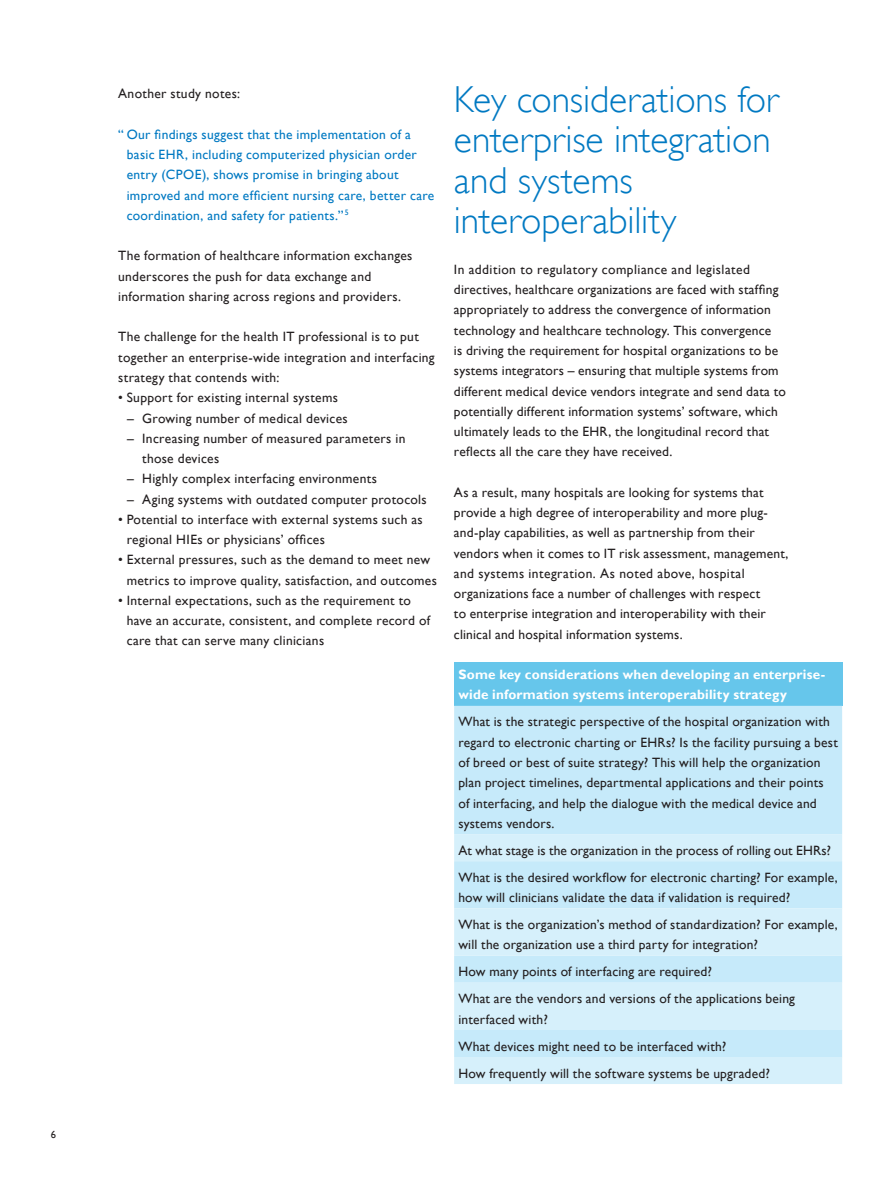
<style>
.page{position:relative;width:893px;height:1187px;background:#fff}
.page>*{position:absolute;margin:0;border:0;box-sizing:border-box;transform-origin:0 0}
._2_1_Main_heading_1{font:37.5px/40.5px "Gill Sans Alt One WGL Light";color:#0079c2}
._1_1_Body_Text{font:13.5px/20.2px "Gill Sans Alt One WGL";letter-spacing:.02em;color:#231f20}
._3_1_Table_Body_text{font:13.5px/20.2px "Gill Sans Alt One WGL";letter-spacing:.015em;color:#231f20}
._5_4B_Small_Quotes{font:13.5px/20.2px "Gill Sans Alt One WGL";letter-spacing:.02em;color:#0079c2}
._3_2_Table_Body_text{font:700 13.5px/20.2px "Gill Sans Alt One WGL";letter-spacing:.015em;color:#fff}
.t1{font:10.5px "Gill Sans Alt One WGL";color:#231f20}
</style>
<div class="page">
<div style="left:454px;top:662px;width:388px;height:43px;background:#66c6eb"></div>
<div style="left:454px;top:705px;width:388px;height:129px;background:#c6eafa"></div>
<svg style="left:454px;top:834px;width:388px;height:249px;background:#cfedfa"></svg>
<p class="t1" style="left:51px;top:1127px;width:7px">6</p>
<p class="_1_1_Body_Text" style="left:118px;top:83px;width:123px">Another study notes:</p>
<p class="_5_4B_Small_Quotes" style="left:127px;top:124px;width:309px;text-indent:-9px">“ Our findings suggest that the implementation of a basic EHR, including computerized physician order entry (CPOE), shows promise in bringing about improved and more efficient nursing care, better care coordination, and safety for patients.” <sup>5</sup></p>
<p class="_1_1_Body_Text" style="left:118px;top:245px;width:296px">The formation of healthcare information exchanges underscores the push for data exchange and information sharing across regions and providers.</p>
<p class="_1_1_Body_Text" style="left:118px;top:326px;width:318px">The challenge for the health IT professional is to put together an enterprise-wide integration and interfacing strategy that contends with:</p>
<p class="_1_1_Body_Text" style="left:118px;top:387px;width:221px">• Support for existing internal systems</p>
<p class="_1_1_Body_Text" style="left:127px;top:407px;width:222px">– Growing number of medical devices</p>
<p class="_1_1_Body_Text" style="left:142px;top:428px;width:265px;text-indent:-15px">– Increasing number of measured parameters in those devices</p>
<p class="_1_1_Body_Text" style="left:127px;top:468px;width:251px">– Highly complex interfacing environments</p>
<p class="_1_1_Body_Text" style="left:127px;top:488px;width:301px">– Aging systems with outdated computer protocols</p>
<p class="_1_1_Body_Text" style="left:127px;top:509px;width:298px;text-indent:-9px">• Potential to interface with external systems such as regional HIEs or physicians’ offices</p>
<p class="_1_1_Body_Text" style="left:127px;top:549px;width:312px;text-indent:-9px">• External pressures, such as the demand to meet new metrics to improve quality, satisfaction, and outcomes</p>
<p class="_1_1_Body_Text" style="left:127px;top:590px;width:305px;text-indent:-9px">• Internal expectations, such as the requirement to have an accurate, consistent, and complete record of care that can serve many clinicians</p>
<p class="_2_1_Main_heading_1" style="left:454px;top:79px;width:326px">Key considerations for enterprise integration and systems interoperability</p>
<p class="_1_1_Body_Text" style="left:454px;top:259px;width:334px">In addition to regulatory compliance and legislated directives, healthcare organizations are faced with staffing appropriately to address the convergence of information technology and healthcare technology. This convergence<br>is driving the requirement for hospital organizations to be systems integrators – ensuring that multiple systems from different medical device vendors integrate and send data to potentially different information systems’ software, which ultimately leads to the EHR, the longitudinal record that reflects all the care they have received.</p>
<p class="_1_1_Body_Text" style="left:454px;top:482px;width:336px">As a result, many hospitals are looking for systems that provide a high degree of interoperability and more plug&shy;and-play capabilities, as well as partnership from their vendors when it comes to IT risk assessment, management, and systems integration. As noted above, hospital organizations face a number of challenges with respect<br>to enterprise integration and interoperability with their clinical and hospital information systems.</p>
<p class="_3_2_Table_Body_text" style="left:458px;top:664px;width:368px">Some key considerations when developing an enterprise&shy;wide information systems interoperability strategy</p>
<p class="_3_1_Table_Body_text" style="left:458px;top:711px;width:381px">What is the strategic perspective of the hospital organization with regard to electronic charting or EHRs? Is the facility pursuing a best of breed or best of suite strategy? This will help the organization plan project timelines, departmental applications and their points of interfacing, and help the dialogue with the medical device and systems vendors.</p>
<p class="_3_1_Table_Body_text" style="left:458px;top:839px;width:374px">At what stage is the organization in the process of rolling out EHRs?</p>
<p class="_3_1_Table_Body_text" style="left:458px;top:866px;width:381px">What is the desired workflow for electronic charting? For example, how will clinicians validate the data if validation is required?</p>
<p class="_3_1_Table_Body_text" style="left:458px;top:914px;width:381px">What is the organization’s method of standardization? For example, will the organization use a third party for integration?</p>
<p class="_3_1_Table_Body_text" style="left:458px;top:961px;width:255px">How many points of interfacing are required?</p>
<p class="_3_1_Table_Body_text" style="left:458px;top:988px;width:338px">What are the vendors and versions of the applications being interfaced with?</p>
<p class="_3_1_Table_Body_text" style="left:458px;top:1035px;width:270px">What devices might need to be interfaced with?</p>
<p class="_3_1_Table_Body_text" style="left:458px;top:1062px;width:313px">How frequently will the software systems be upgraded?</p>
</div>
